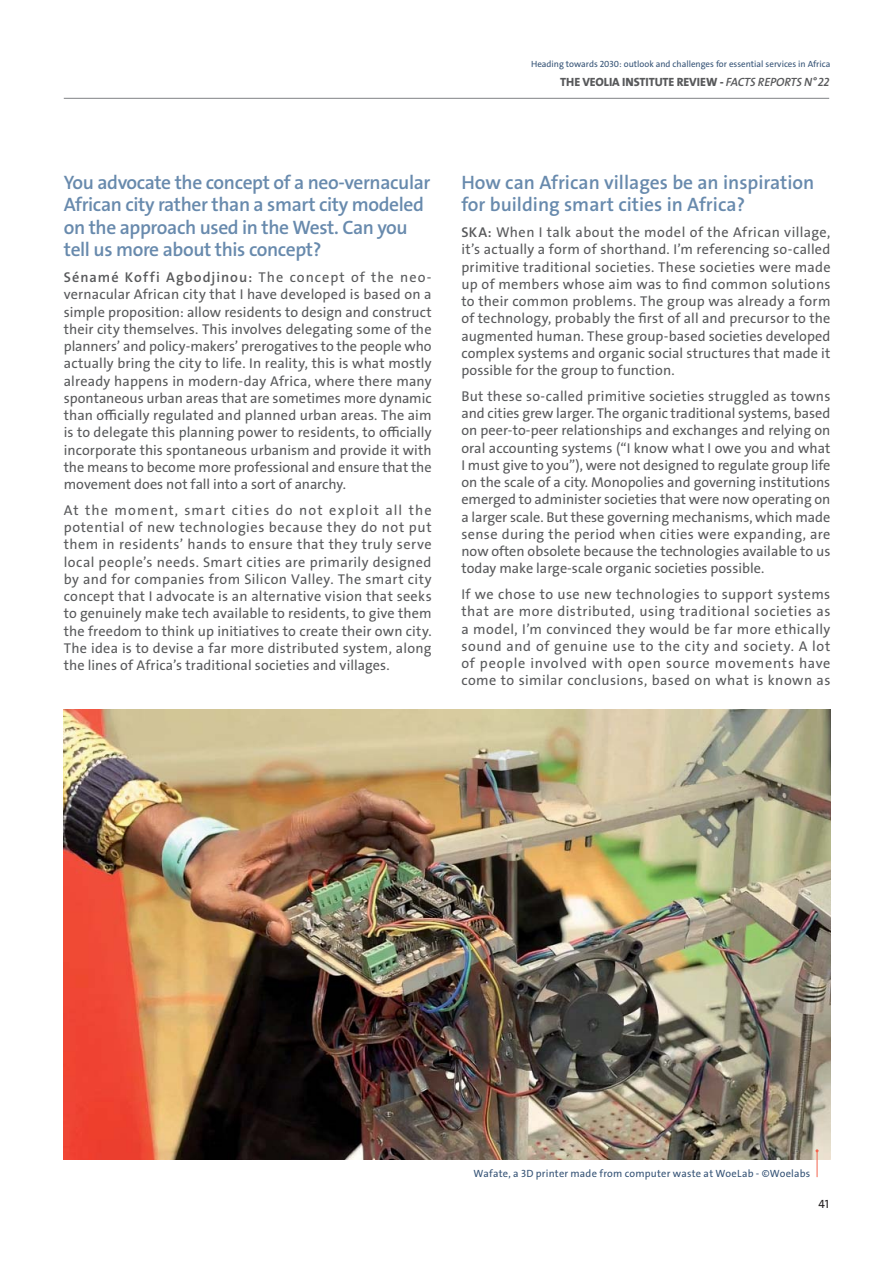
<style>
.page{position:relative;width:893px;height:1263px;background:#fff}
.page>*{position:absolute;margin:0;border:0;box-sizing:border-box;transform-origin:0 0}
.t1{font:19.5px/22.5px "The Sans Veolia W6 Se Bld";letter-spacing:-.02em;color:#688aad}
.t2{font:19.5px/22.5px "The Sans Veolia W6 Se Bld";color:#688aad}
.t3{font:14.25px/17.2px "The Sans Veolia W5 Pla";color:#58595b;text-align:justify}
.t4{font:14.25px "The Sans Veolia W6 Se Bld";letter-spacing:.075em;color:#58595b}
.t5{font:12px "The Sans Veolia W8 Ex Bld";letter-spacing:-.005em;color:#58595b}
.t6{font:12px "The Sans Veolia W5 Pla";color:#231f20}
.t7{font:10.5px "The Sans Veolia W5 Pla";letter-spacing:.02em;color:#345275}
.t8{font:9px "The Sans Veolia W5 Pla";color:#345275}
.s1{font-family:"The Sans Veolia W6 Se Bld It"}
.s2{font-family:"The Sans Veolia W5 Pla"}
.s3{font-family:"The Sans Veolia W6 Se Bld"}
</style>
<div class="page">
<img style="left:64px;top:710px;width:766px;height:450px">
<svg style="left:816px;top:1149px;width:3px;height:28px"></svg>
<hr style="left:64px;top:98px;width:765px;height:1px;background:#808285">
<p class="t8" style="left:531px;top:59px;width:301px">Heading towards 2030: outlook and challenges for essential services in Africa</p>
<p class="t5" style="left:560px;top:76px;width:271px">THE VEOLIA INSTITUTE REVIEW - <span class="s1">FACTS REPORTS N° 22</span></p>
<h1 class="t1" style="left:64px;top:172px;width:368px">You advocate the concept of a neo-vernacular African city rather than a smart city modeled on the approach used in the West. Can you tell us more about this concept?</h1>
<p class="t4" style="left:64px;top:270px;width:369px">Sénamé Koffi Agbodjinou: <span class="s2">The concept of the neo-</span></p>
<p class="t3" style="left:64px;top:286px;width:369px">vernacular African city that I have developed is based on a simple proposition: allow residents to design and construct their city themselves. This involves delegating some of the planners’ and policy-makers’ prerogatives to the people who actually bring the city to life. In reality, this is what mostly already happens in modern-day Africa, where there many spontaneous urban areas that are sometimes more dynamic than officially regulated and planned urban areas. The aim is to delegate this planning power to residents, to officially incorporate this spontaneous urbanism and provide it with the means to become more professional and ensure that the movement does not fall into a sort of anarchy.</p>
<p class="t3" style="left:64px;top:502px;width:369px">At the moment, smart cities do not exploit all the potential of new technologies because they do not put them in residents’ hands to ensure that they truly serve local people’s needs. Smart cities are primarily designed by and for companies from Silicon Valley. The smart city concept that I advocate is an alternative vision that seeks to genuinely make tech available to residents, to give them the freedom to think up initiatives to create their own city.<br>The idea is to devise a far more distributed system, along the lines of Africa’s traditional societies and villages.</p>
<h1 class="t2" style="left:461px;top:172px;width:354px">How can African villages be an inspiration for building smart cities in Africa?</h1>
<p class="t3" style="left:461px;top:224px;width:371px"><span class="s3">SKA:</span> When I talk about the model of the African village, it’s actually a form of shorthand. I’m referencing so-called primitive traditional societies. These societies were made up of members whose aim was to find common solutions to their common problems. The group was already a form of technology, probably the first of all and precursor to the augmented human. These group-based societies developed complex systems and organic social structures that made it possible for the group to function.</p>
<p class="t3" style="left:461px;top:388px;width:371px">But these so-called primitive societies struggled as towns and cities grew larger. The organic traditional systems, based on peer-to-peer relationships and exchanges and relying on oral accounting systems (“I know what I owe you and what I must give to you”), were not designed to regulate group life on the scale of a city. Monopolies and governing institutions emerged to administer societies that were now operating on a larger scale. But these governing mechanisms, which made sense during the period when cities were expanding, are now often obsolete because the technologies available to us today make large-scale organic societies possible.</p>
<p class="t3" style="left:461px;top:586px;width:371px">If we chose to use new technologies to support systems that are more distributed, using traditional societies as a model, I’m convinced they would be far more ethically sound and of genuine use to the city and society. A lot of people involved with open source movements have come to similar conclusions, based on what is known as</p>
<p class="t7" style="left:474px;top:1168px;width:338px">Wafate, a 3D printer made from computer waste at WoeLab - ©Woelabs</p>
<p class="t6" style="left:819px;top:1198px;width:12px">41</p>
</div>
